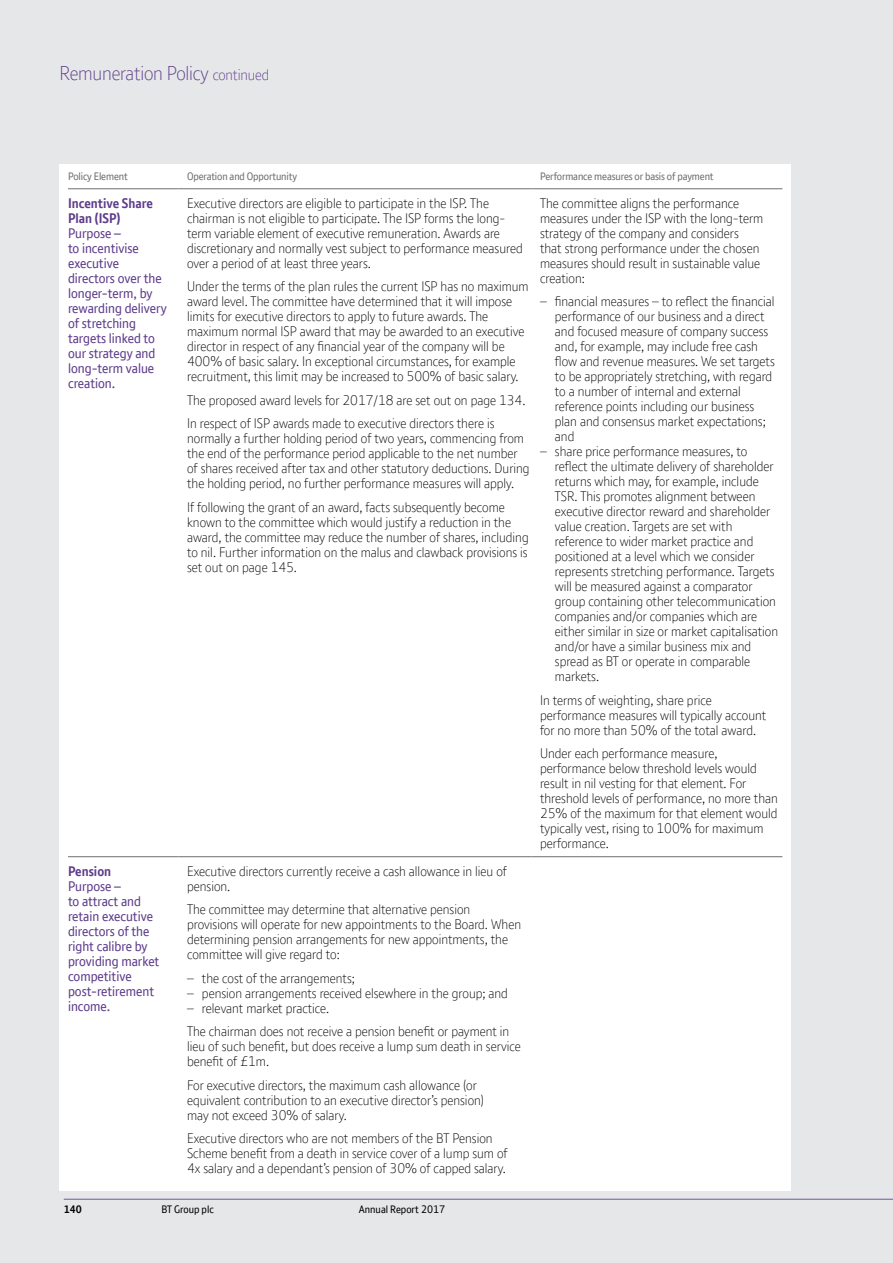
<style>
.page{position:relative;width:893px;height:1263px;background:#e6e7e8}
.page>*{position:absolute;margin:0;border:0;box-sizing:border-box;transform-origin:0 0}
.Secondary_intro_styl{font:300 19.5px "BT Font";letter-spacing:-.01em;color:#5e3c8b}
.Body_Copy{font:300 13.5px/15px "BT Font";color:#000}
.body_copy_hyphens_la{font:300 13.5px/15px "BT Font";color:#000}
.body_copy_hyphens{font:300 13.5px/15px "BT Font";color:#000}
.Level_three_subhead{font:13.5px/15px "BT Font";color:#5e3c8b}
.Level_one_subhead{font:700 13.5px/15px "BT Font";color:#5e3c8b}
.Table_header_1{font:10.5px "BT Font";letter-spacing:-.01em;color:#6d6e71}
.t1{font:10.5px "BT Font";color:#000}
.t2{font:700 10.5px "BT Font";color:#000}
.s1{font-size:15px}
</style>
<div class="page">
<hr style="left:64px;top:1199px;width:829px;height:1px;background:#73549e">
<div style="left:60px;top:164px;width:731px;height:1027px;background:#fff"></div>
<hr style="left:68px;top:188px;width:111px;height:1px;background:#6d6e71">
<hr style="left:179px;top:188px;width:352px;height:1px;background:#6d6e71">
<hr style="left:531px;top:188px;width:251px;height:1px;background:#6d6e71">
<hr style="left:68px;top:856px;width:111px;height:1px;background:#6d6e71">
<hr style="left:179px;top:856px;width:352px;height:1px;background:#6d6e71">
<hr style="left:531px;top:856px;width:251px;height:1px;background:#6d6e71">
<p class="Secondary_intro_styl" style="left:60px;top:60px;width:211px">Remuneration Policy <span class="s1">continued</span></p>
<p class="Table_header_1" style="left:68px;top:170px;width:61px">Policy Element</p>
<p class="Table_header_1" style="left:187px;top:170px;width:111px">Operation and Opportunity</p>
<p class="Table_header_1" style="left:540px;top:170px;width:175px">Performance measures or basis of payment</p>
<p class="Level_one_subhead" style="left:68px;top:195px;width:86px">Incentive Share<br>Plan (ISP)</p>
<p class="Level_three_subhead" style="left:68px;top:225px;width:100px">Purpose –<br>to incentivise executive directors over the longer-term, by rewarding delivery of stretching targets linked to our strategy and long-term value creation.</p>
<p class="Body_Copy" style="left:187px;top:195px;width:337px">Executive directors are eligible to participate in the ISP. The chairman is not eligible to participate. The ISP forms the long&shy;term variable element of executive remuneration. Awards are discretionary and normally vest subject to performance measured over a period of at least three years.</p>
<p class="Body_Copy" style="left:187px;top:279px;width:343px">Under the terms of the plan rules the current ISP has no maximum award level. The committee have determined that it will impose limits for executive directors to apply to future awards. The maximum normal ISP award that may be awarded to an executive director in respect of any financial year of the company will be 400% of basic salary. In exceptional circumstances, for example recruitment, this limit may be increased to 500% of basic salary.</p>
<p class="Body_Copy" style="left:187px;top:392px;width:340px">The proposed award levels for 2017/18 are set out on page 134.</p>
<p class="Body_Copy" style="left:187px;top:416px;width:344px">In respect of ISP awards made to executive directors there is normally a further holding period of two years, commencing from the end of the performance period applicable to the net number of shares received after tax and other statutory deductions. During the holding period, no further performance measures will apply.</p>
<p class="Body_Copy" style="left:187px;top:499px;width:343px">If following the grant of an award, facts subsequently become known to the committee which would justify a reduction in the award, the committee may reduce the number of shares, including to nil. Further information on the malus and clawback provisions is set out on page 145.</p>
<p class="Body_Copy" style="left:540px;top:195px;width:225px">The committee aligns the performance measures under the ISP with the long-term strategy of the company and considers that strong performance under the chosen measures should result in sustainable value creation:</p>
<p class="body_copy_hyphens" style="left:555px;top:294px;width:221px;text-indent:-15px">– financial measures – to reflect the financial performance of our business and a direct and focused measure of company success and, for example, may include free cash flow and revenue measures. We set targets to be appropriately stretching, with regard to a number of internal and external reference points including our business plan and consensus market expectations; and</p>
<p class="body_copy_hyphens_la" style="left:555px;top:444px;width:225px;text-indent:-15px">– share price performance measures, to reflect the ultimate delivery of shareholder returns which may, for example, include TSR. This promotes alignment between executive director reward and shareholder value creation. Targets are set with reference to wider market practice and positioned at a level which we consider represents stretching performance. Targets will be measured against a comparator group containing other telecommunication companies and/or companies which are either similar in size or market capitalisation and/or have a similar business mix and spread as BT or operate in comparable markets.</p>
<p class="Body_Copy" style="left:540px;top:692px;width:228px">In terms of weighting, share price performance measures will typically account for no more than 50% of the total award.</p>
<p class="Body_Copy" style="left:540px;top:746px;width:239px">Under each performance measure, performance below threshold levels would result in nil vesting for that element. For threshold levels of performance, no more than 25% of the maximum for that element would typically vest, rising to 100% for maximum performance.</p>
<p class="Level_one_subhead" style="left:68px;top:863px;width:45px">Pension</p>
<p class="Level_three_subhead" style="left:68px;top:878px;width:93px">Purpose –<br>to attract and retain executive directors of the right calibre by providing market competitive post-retirement income.</p>
<p class="Body_Copy" style="left:187px;top:863px;width:321px">Executive directors currently receive a cash allowance in lieu of pension.</p>
<p class="Body_Copy" style="left:187px;top:901px;width:335px">The committee may determine that alternative pension provisions will operate for new appointments to the Board. When determining pension arrangements for new appointments, the committee will give regard to:</p>
<p class="body_copy_hyphens" style="left:187px;top:970px;width:169px">– the cost of the arrangements;</p>
<p class="body_copy_hyphens" style="left:187px;top:985px;width:322px">– pension arrangements received elsewhere in the group; and</p>
<p class="body_copy_hyphens_la" style="left:187px;top:1000px;width:144px">– relevant market practice.</p>
<p class="Body_Copy" style="left:187px;top:1023px;width:335px">The chairman does not receive a pension benefit or payment in lieu of such benefit, but does receive a lump sum death in service benefit of £1m.</p>
<p class="Body_Copy" style="left:187px;top:1077px;width:298px">For executive directors, the maximum cash allowance (or equivalent contribution to an executive director’s pension) may not exceed 30% of salary.</p>
<p class="Body_Copy" style="left:187px;top:1130px;width:322px">Executive directors who are not members of the BT Pension<br>Scheme benefit from a death in service cover of a lump sum of<br>4x salary and a dependant’s pension of 30% of capped salary.</p>
<p class="t2" style="left:64px;top:1202px;width:20px">140</p>
<p class="t1" style="left:161px;top:1202px;width:54px">BT Group plc</p>
<p class="t1" style="left:359px;top:1202px;width:88px">Annual Report 2017</p>
</div>
